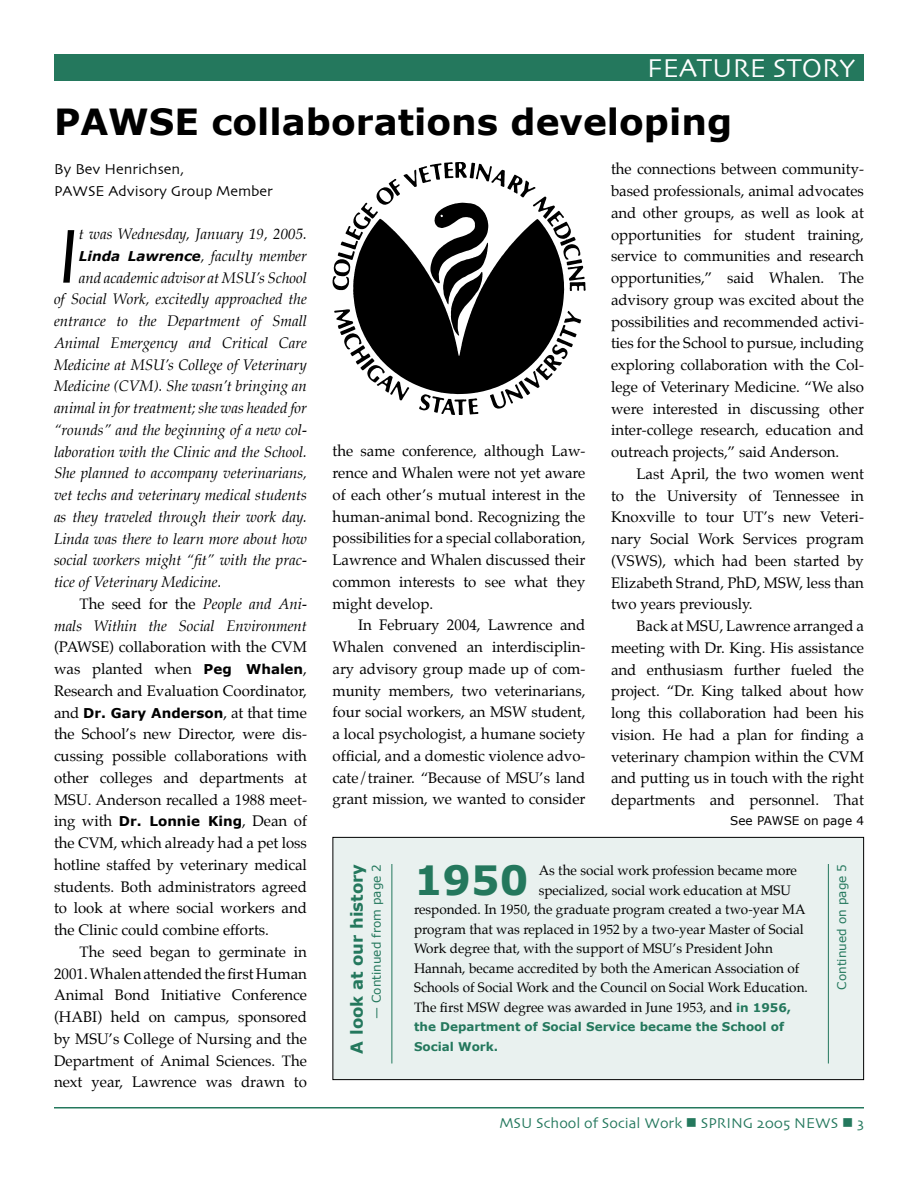
<style>
.page{position:relative;width:918px;height:1188px;background:#fff}
.page>*{position:absolute;margin:0;border:0;box-sizing:border-box;transform-origin:0 0}
.t1{font:80.25px "Skia";color:#000}
.t2{font:700 40.35px "Verdana";color:#24785d}
.t3{font:700 36px "Verdana";color:#000}
.t4{font:27px "Skia";color:#fff}
.t5{font:700 16.5px "Verdana";color:#24785d}
.t6{font:15px/21.8px "Palatino";color:#000;text-align:justify}
.t7{font:italic 15px "Palatino";color:#000}
.t8{font:15px/21.8px "Skia";color:#000}
.t9{font:15px "Skia";color:#24785d}
.t10{font:13.5px "Palatino";color:#000}
.t11{font:700 13.5px "Verdana";color:#000}
.t12{font:700 12px "Verdana";color:#24785d}
.t13{font:12px "Verdana";color:#24785d}
.t14{font:12px "Verdana";color:#000}
.s1{font-family:"Verdana";font-weight:700;font-size:13.5px}
.s2{font-style:italic}
.s3{font-family:"Palatino";font-weight:400;font-size:15px}
.s4{font-family:"Verdana";font-weight:700;font-size:12px;color:#24785d}
</style>
<div class="page">
<hr style="left:54px;top:1107px;width:810px;height:1px;background:#24785d">
<div style="left:54px;top:54px;width:810px;height:27px;background:#24785d"></div>
<div style="left:333px;top:837px;width:531px;height:243px;background:#e9f1ef"></div>
<div style="left:333px;top:837px;width:531px;height:243px;border:1px solid #000"></div>
<svg style="left:333px;top:162px;width:253px;height:253px"></svg>
<hr style="left:828px;top:864px;width:1px;height:200px;background:#24785d">
<hr style="left:392px;top:864px;width:1px;height:200px;background:#24785d">
<h3 class="t4" style="left:647px;top:52px;width:209px">FEATURE STORY</h3>
<h3 class="t3" style="left:54px;top:99px;width:680px">PAWSE collaborations developing</h3>
<p class="t8" style="left:54px;top:159px;width:221px">By Bev Henrichsen,<br>PAWSE Advisory Group Member</p>
<h1 class="t1" style="left:54px;top:208px;width:36px">I</h1>
<p class="t7" style="left:79px;top:225px;width:230px">t was Wednesday, January 19, 2005.</p>
<p class="t7" style="left:79px;top:247px;width:230px"><span class="s1">Linda Lawrence</span>, faculty member</p>
<p class="t7" style="left:79px;top:269px;width:230px">and academic advisor at MSU’s School</p>
<p class="t7" style="left:54px;top:290px;width:254px">of Social Work, excitedly approached the</p>
<p class="t7" style="left:54px;top:312px;width:255px">entrance to the Department of Small</p>
<p class="t7" style="left:54px;top:334px;width:254px">Animal Emergency and Critical Care</p>
<p class="t7" style="left:54px;top:356px;width:254px">Medicine at MSU’s College of Veterinary</p>
<p class="t7" style="left:54px;top:377px;width:254px">Medicine (CVM). She wasn’t bringing an</p>
<p class="t7" style="left:54px;top:399px;width:255px">animal in for treatment; she was headed for</p>
<p class="t7" style="left:54px;top:421px;width:254px">“rounds” and the beginning of a new col-</p>
<p class="t7" style="left:54px;top:443px;width:254px">laboration with the Clinic and the School.</p>
<p class="t7" style="left:54px;top:464px;width:254px">She planned to accompany veterinarians,</p>
<p class="t7" style="left:54px;top:486px;width:254px">vet techs and veterinary medical students</p>
<p class="t7" style="left:54px;top:508px;width:255px">as they traveled through their work day.</p>
<p class="t7" style="left:54px;top:530px;width:255px">Linda was there to learn more about how</p>
<p class="t7" style="left:54px;top:551px;width:254px">social workers might “fit” with the prac-</p>
<p class="t7" style="left:54px;top:573px;width:169px">tice of Veterinary Medicine.</p>
<p class="t6" style="left:80px;top:594px;width:229px">The seed for the <span class="s2">People and Ani-</span></p>
<p class="t7" style="left:54px;top:617px;width:254px">mals Within the Social Environment</p>
<p class="t6" style="left:54px;top:638px;width:255px">(PAWSE) collaboration with the CVM was planted when <span class="s1">Peg Whalen</span>, Research and Evaluation Coordinator,</p>
<p class="t11" style="left:54px;top:704px;width:254px"><span class="s3">and</span> Dr. Gary Anderson<span class="s3">, at that time</span></p>
<p class="t6" style="left:54px;top:725px;width:255px">the School’s new Director, were dis&shy;cussing possible collaborations with other colleges and departments at MSU. Anderson recalled a 1988 meet&shy;ing with <span class="s1">Dr. Lonnie King</span>, Dean of the CVM, which already had a pet loss hotline staffed by veterinary medical students. Both administrators agreed to look at where social workers and the Clinic could combine efforts.</p>
<p class="t6" style="left:54px;top:942px;width:255px;text-indent:26px">The seed began to germinate in 2001. Whalen attended the first Human Animal Bond Initiative Conference (HABI) held on campus, sponsored by MSU’s College of Nursing and the Department of Animal Sciences. The next year, Lawrence was drawn to</p>
<p class="t6" style="left:611px;top:160px;width:255px">the connections between community&shy;based professionals, animal advocates and other groups, as well as look at opportunities for student training, service to communities and research opportunities,” said Whalen. The advisory group was excited about the possibilities and recommended activi&shy;ties for the School to pursue, including exploring collaboration with the Col&shy;lege of Veterinary Medicine. “We also were interested in discussing other inter-college research, education and outreach projects,” said Anderson.</p>
<p class="t6" style="left:611px;top:464px;width:255px;text-indent:26px">Last April, the two women went to the University of Tennessee in Knoxville to tour UT’s new Veteri&shy;nary Social Work Services program (VSWS), which had been started by Elizabeth Strand, PhD, MSW, less than two years previously.</p>
<p class="t6" style="left:611px;top:616px;width:255px;text-indent:26px">Back at MSU, Lawrence arranged a meeting with Dr. King. His assistance and enthusiasm further fueled the project. “Dr. King talked about how long this collaboration had been his vision. He had a plan for finding a veterinary champion within the CVM and putting us in touch with the right departments and personnel. That</p>
<p class="t14" style="left:730px;top:813px;width:135px">See PAWSE on page 4</p>
<p class="t13" style="left:834px;top:990px;width:127px;rotate:-90deg">Continued on page 5</p>
<p class="t6" style="left:333px;top:442px;width:255px">the same conference, although Law&shy;rence and Whalen were not yet aware of each other’s mutual interest in the human-animal bond. Recognizing the possibilities for a special collaboration, Lawrence and Whalen discussed their common interests to see what they might develop.</p>
<p class="t6" style="left:333px;top:616px;width:255px;text-indent:26px">In February 2004, Lawrence and Whalen convened an interdisciplin&shy;ary advisory group made up of com&shy;munity members, two veterinarians, four social workers, an MSW student, a local psychologist, a humane society official, and a domestic violence advo&shy;cate/trainer. “Because of MSU’s land grant mission, we wanted to consider</p>
<p class="t5" style="left:346px;top:1054px;width:191px;rotate:-90deg">A look at our history</p>
<h2 class="t2" style="left:414px;top:854px;width:116px">1950</h2>
<p class="t10" style="left:539px;top:862px;width:260px">As the social work profession became more</p>
<p class="t13" style="left:369px;top:1019px;width:157px;rotate:-90deg">— Continued from page 2</p>
<p class="t10" style="left:539px;top:881px;width:254px">specialized, social work education at MSU</p>
<p class="t10" style="left:414px;top:901px;width:393px">responded. In 1950, the graduate program created a two-year MA</p>
<p class="t10" style="left:414px;top:920px;width:391px">program that was replaced in 1952 by a two-year Master of Social</p>
<p class="t10" style="left:414px;top:940px;width:360px">Work degree that, with the support of MSU’s President John</p>
<p class="t10" style="left:414px;top:959px;width:387px">Hannah, became accredited by both the American Association of</p>
<p class="t10" style="left:414px;top:979px;width:395px">Schools of Social Work and the Council on Social Work Education.</p>
<p class="t10" style="left:414px;top:998px;width:379px">The first MSW degree was awarded in June 1953, and <span class="s4">in 1956,</span></p>
<p class="t12" style="left:414px;top:1019px;width:372px">the Department of Social Service became the School of</p>
<p class="t12" style="left:414px;top:1039px;width:86px">Social Work.</p>
<p class="t9" style="left:499px;top:1114px;width:355px">MSU School of Social Work ■ SPRING 2005 NEWS ■</p>
</div>
